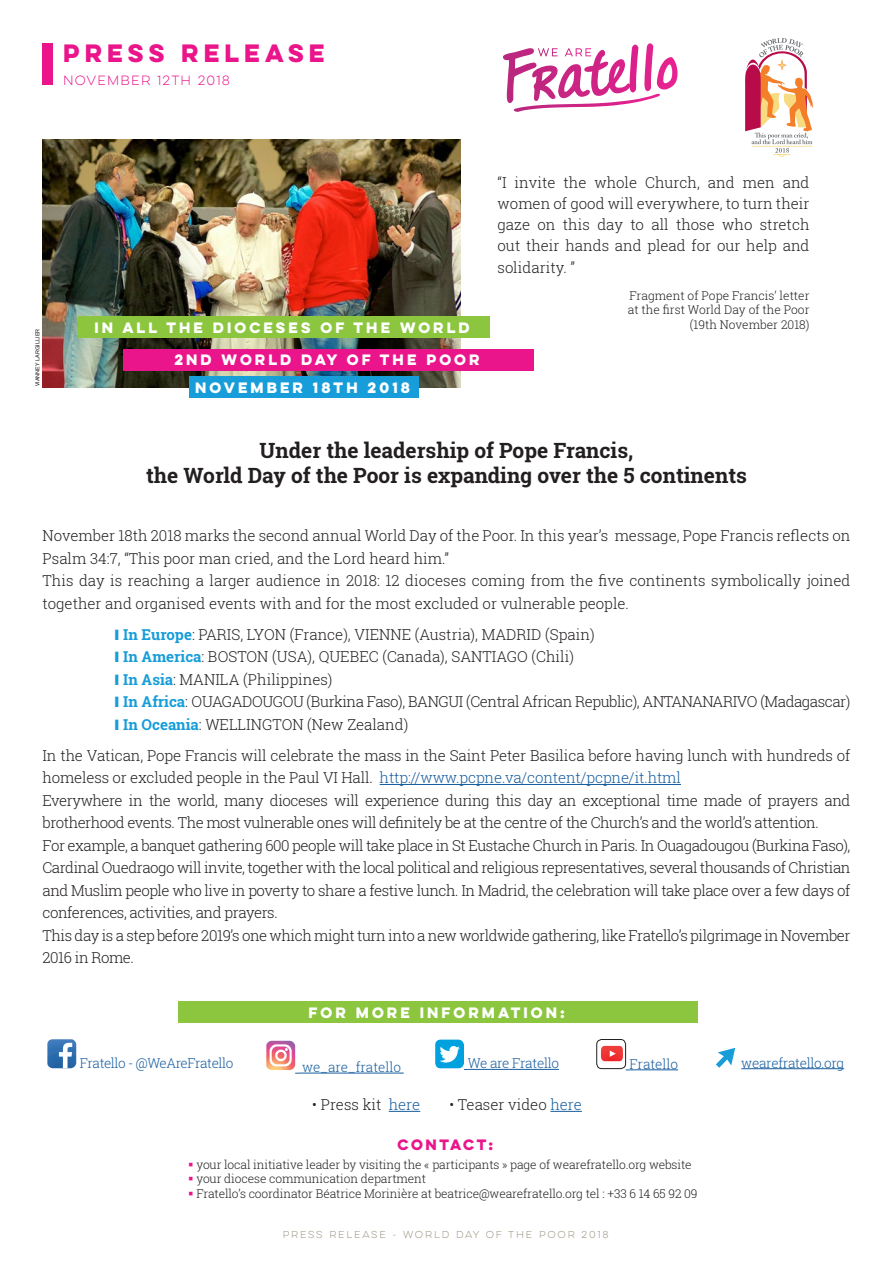
<style>
.page{position:relative;width:893px;height:1263px;background:#fff}
.page>*{position:absolute;margin:0;border:0;box-sizing:border-box;transform-origin:0 0}
.t1{font:700 22.5px "Lulo Clean One";color:#ea148b}
.t2{font:700 21px/25.2px "Roboto Slab";color:#231f20;text-align:center}
.t3{font:300 15px/22.5px "Roboto Slab";letter-spacing:-.03em;color:#231f20;text-align:justify}
.t4{font:300 15px/22.5px "Roboto Slab";color:#231f20}
.t5{font:700 13.5px "Lulo Clean One";color:#fff}
.t6{font:300 13.5px "Roboto Slab";letter-spacing:-.02em;color:#175d9e}
.t7{font:300 13.5px "Roboto Slab";color:#175d9e}
.t8{font:700 13.5px "Lulo Clean One";letter-spacing:-.04em;color:#ea148b}
.t9{font:300 12px/14.4px "Roboto Slab";letter-spacing:-.01em;color:#231f20;text-align:right}
.t10{font:12px "Lulo Clean One";letter-spacing:-.1em;color:#ea148b}
.t11{font:9px "Lulo Clean One";color:#9a917f}
.t12{font:6px "Agrotesk";color:#231f20}
.s1{color:#179dd9}
.s2{font-weight:700;color:#179dd9}
.s3{color:#175d9e}
.s4{color:#ea148b}
</style>
<div class="page">
<svg style="left:503px;top:43px;width:175px;height:69px"></svg>
<svg style="left:745px;top:38px;width:68px;height:119px"></svg>
<img style="left:43px;top:139px;width:417px;height:248px">
<div style="left:78px;top:317px;width:411px;height:21px;background:#8bc63e"></div>
<div style="left:189px;top:376px;width:230px;height:22px;background:#179dd9"></div>
<div style="left:123px;top:349px;width:411px;height:21px;background:#ea148b"></div>
<hr style="left:380px;top:784px;width:301px;height:1px;background:#175d9e">
<svg style="left:47px;top:1039px;width:29px;height:29px"></svg>
<hr style="left:629px;top:1069px;width:49px;height:1px;background:#175d9e">
<svg style="left:598px;top:1039px;width:31px;height:31px"></svg>
<div style="left:596px;top:1039px;width:30px;height:30px;border:1px solid #231f20;border-radius:5px"></div>
<hr style="left:299px;top:1073px;width:105px;height:1px;background:#175d9e">
<svg style="left:266px;top:1041px;width:33px;height:33px"></svg>
<hr style="left:468px;top:1069px;width:91px;height:1px;background:#175d9e">
<svg style="left:435px;top:1039px;width:33px;height:31px"></svg>
<hr style="left:741px;top:1068px;width:103px;height:1px;background:#175d9e">
<svg style="left:716px;top:1048px;width:19px;height:20px"></svg>
<div style="left:179px;top:1001px;width:519px;height:22px;background:#8bc63e"></div>
<hr style="left:389px;top:1111px;width:31px;height:1px;background:#175d9e">
<hr style="left:550px;top:1111px;width:32px;height:1px;background:#175d9e">
<h1 class="t1" style="left:63px;top:36px;width:268px">PRESS RELEASE</h1>
<p class="t10" style="left:63px;top:72px;width:171px">NOVEMBER 12TH 2018</p>
<p class="t12" style="left:34px;top:386px;width:59px;rotate:-90deg">VIANNEY LARGILLIER</p>
<p class="t5" style="left:94px;top:317px;width:380px">IN ALL THE DIOCESES OF THE WORLD</p>
<p class="t5" style="left:174px;top:350px;width:310px">2ND WORLD DAY OF THE POOR</p>
<p class="t5" style="left:195px;top:377px;width:219px">NOVEMBER 18TH 2018</p>
<p class="t3" style="left:497px;top:172px;width:314px;line-height:21.1px">“I invite the whole Church, and men and women of good will everywhere, to turn their gaze on this day to all those who stretch out their hands and plead for our help and solidarity. ”</p>
<p class="t9" style="left:628px;top:288px;width:183px">Fragment of Pope Francis’ letter at the first World Day of the Poor (19th November 2018)</p>
<h2 class="t2" style="left:146px;top:437px;width:602px">Under the leadership of Pope Francis,<br>the World Day of the Poor is expanding over the 5 continents</h2>
<p class="t4" style="left:43px;top:524px;width:809px">November 18th 2018 marks the second annual World Day of the Poor. In this year’s message, Pope Francis reflects on Psalm 34:7, “This poor man cried, and the Lord heard him.”<br>This day is reaching a larger audience in 2018: 12 dioceses coming from the five continents symbolically joined together and organised events with and for the most excluded or vulnerable people.</p>
<p class="t4" style="left:115px;top:623px;width:737px"><span class="s1">❙</span> <span class="s2">In Europe</span>: PARIS, LYON (France), VIENNE (Austria), MADRID (Spain)<br><span class="s1">❙</span> <span class="s2">In America</span>: BOSTON (USA), QUEBEC (Canada), SANTIAGO (Chili)<br><span class="s1">❙</span> <span class="s2">In Asia</span>: MANILA (Philippines)<br><span class="s1">❙</span> <span class="s2">In Africa</span>: OUAGADOUGOU (Burkina Faso), BANGUI (Central African Republic), ANTANANARIVO (Madagascar) <span class="s1">❙</span> <span class="s2">In Oceania</span>: WELLINGTON (New Zealand)</p>
<p class="t3" style="left:43px;top:744px;width:809px;text-align:left">In the Vatican, Pope Francis will celebrate the mass in the Saint Peter Basilica before having lunch with hundreds of homeless or excluded people in the Paul VI Hall. <span class="s3">http://www.pcpne.va/content/pcpne/it.html<br></span>Everywhere in the world, many dioceses will experience during this day an exceptional time made of prayers and brotherhood events. The most vulnerable ones will definitely be at the centre of the Church’s and the world’s attention.<br>For example, a banquet gathering 600 people will take place in St Eustache Church in Paris. In Ouagadougou (Burkina Faso), Cardinal Ouedraogo will invite, together with the local political and religious representatives, several thousands of Christian and Muslim people who live in poverty to share a festive lunch. In Madrid, the celebration will take place over a few days of conferences, activities, and prayers.<br>This day is a step before 2019’s one which might turn into a new worldwide gathering, like Fratello’s pilgrimage in November 2016 in Rome.</p>
<p class="t5" style="left:309px;top:1002px;width:261px">FOR MORE INFORMATION:</p>
<p class="t6" style="left:80px;top:1054px;width:155px">Fratello - @WeAreFratello</p>
<p class="t7" style="left:302px;top:1058px;width:100px">we_are_fratello</p>
<p class="t6" style="left:468px;top:1054px;width:93px">We are Fratello</p>
<p class="t7" style="left:629px;top:1055px;width:50px">Fratello</p>
<p class="t6" style="left:741px;top:1053px;width:104px">wearefratello.org</p>
<p class="t4" style="left:312px;top:1093px;width:110px">• Press kit <span class="s3">here</span></p>
<p class="t4" style="left:449px;top:1093px;width:134px">• Teaser video <span class="s3">here</span></p>
<p class="t8" style="left:398px;top:1134px;width:100px">CONTACT:</p>
<p class="t9" style="left:188px;top:1157px;width:505px"><span class="s4">▪</span> your local initiative leader by visiting the « participants » page of wearefratello.org website</p>
<p class="t9" style="left:188px;top:1171px;width:239px"><span class="s4">▪</span> your diocese communication department</p>
<p class="t9" style="left:188px;top:1186px;width:511px"><span class="s4">▪</span> Fratello’s coordinator Béatrice Morinière at beatrice@wearefratello.org tel : +33 6 14 65 92 09</p>
<p class="t11" style="left:283px;top:1229px;width:329px">PRESS RELEASE - WORLD DAY OF THE POOR 2018</p>
</div>
